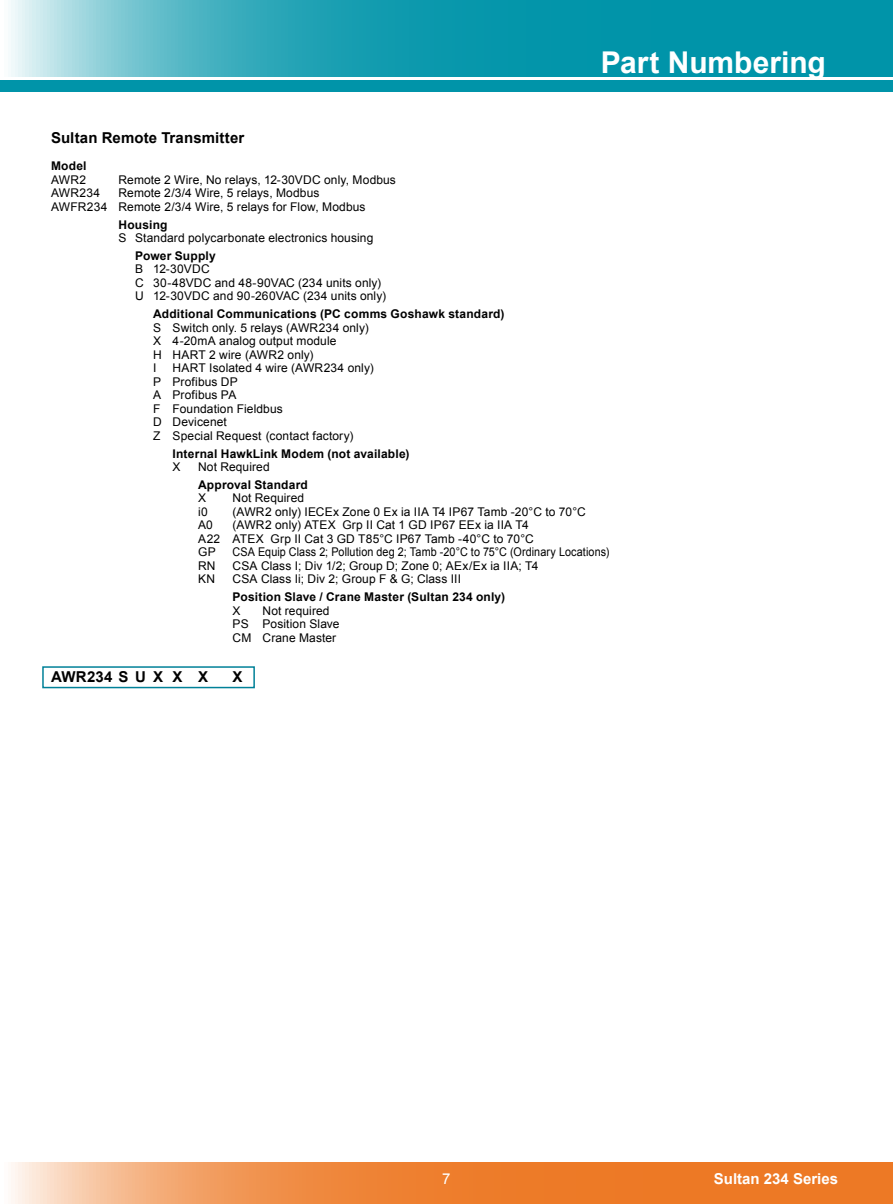
<style>
.page{position:relative;width:893px;height:1204px;background:#fff}
.page>*{position:absolute;margin:0;border:0;box-sizing:border-box;transform-origin:0 0}
.t1{font:700 30px "Arial";color:#fff}
.t2{font:700 15px "Arial";letter-spacing:.01em;color:#000}
.t3{font:700 15px "Arial";color:#fff}
.t4{font:12px/13.5px "Arial";letter-spacing:.01em;color:#000}
.t5{font:700 12px "Arial";letter-spacing:.015em;color:#000}
.t6{font:12px "Arial";letter-spacing:.01em;color:#000;scale:.9 1}
</style>
<div class="page">
<svg style="left:11px;top:1162px;width:882px;height:41px;background:#ef8f49"></svg>
<svg style="left:11px;top:0;width:882px;height:76px;background:#29a5b7"></svg>
<div style="left:0;top:80px;width:893px;height:11px;background:#0094a9"></div>
<div style="left:42px;top:666px;width:213px;height:22px;border:2px solid #008198"></div>
<h1 class="t1" style="left:601px;top:42px;width:227px">Part Numbering</h1>
<p class="t2" style="left:51px;top:128px;width:195px">Sultan Remote Transmitter</p>
<p class="t5" style="left:51px;top:158px;width:37px">Model</p>
<p class="t4" style="left:51px;top:173px;width:37px">AWR2</p>
<p class="t4" style="left:119px;top:173px;width:279px">Remote 2 Wire, No relays, 12-30VDC only, Modbus</p>
<p class="t4" style="left:51px;top:186px;width:51px">AWR234</p>
<p class="t4" style="left:51px;top:186px;width:316px;text-indent:67px">Remote 2/3/4 Wire, 5 relays, Modbus<br>AWFR234 Remote 2/3/4 Wire, 5 relays for Flow, Modbus</p>
<p class="t5" style="left:119px;top:216px;width:51px">Housing</p>
<p class="t4" style="left:119px;top:231px;width:256px">S Standard polycarbonate electronics housing</p>
<p class="t5" style="left:135px;top:248px;width:82px">Power Supply</p>
<p class="t4" style="left:135px;top:262px;width:253px">B 12-30VDC<br>C 30-48VDC and 48-90VAC (234 units only)<br>U 12-30VDC and 90-260VAC (234 units only)</p>
<p class="t5" style="left:153px;top:306px;width:353px">Additional Communications (PC comms Goshawk standard)</p>
<p class="t4" style="left:153px;top:321px;width:217px">S Switch only. 5 relays (AWR234 only)<br>X 4-20mA analog output module<br>H HART 2 wire (AWR2 only)<br>I</p>
<p class="t4" style="left:153px;top:361px;width:222px;text-indent:19px">HART Isolated 4 wire (AWR234 only)<br>P Profibus DP<br>A Profibus PA<br>F Foundation Fieldbus<br>D Devicenet<br>Z Special Request (contact factory)</p>
<p class="t5" style="left:173px;top:445px;width:238px">Internal HawkLink Modem (not available)</p>
<p class="t4" style="left:173px;top:460px;width:10px">X</p>
<p class="t4" style="left:198px;top:460px;width:73px">Not Required</p>
<p class="t5" style="left:198px;top:476px;width:111px">Approval Standard</p>
<p class="t4" style="left:198px;top:491px;width:10px">X</p>
<p class="t4" style="left:233px;top:491px;width:73px">Not Required</p>
<p class="t4" style="left:198px;top:505px;width:11px">i0</p>
<p class="t4" style="left:233px;top:505px;width:355px">(AWR2 only) IECEx Zone 0 Ex ia IIA T4 IP67 Tamb -20°C to 70°C</p>
<p class="t4" style="left:198px;top:518px;width:16px">A0</p>
<p class="t4" style="left:198px;top:518px;width:337px;text-indent:34px">(AWR2 only) ATEX Grp II Cat 1 GD IP67 EEx ia IIA T4<br>A22 ATEX Grp II Cat 3 GD T85°C IP67 Tamb -40°C to 70°C<br>GP</p>
<p class="t6" style="left:233px;top:544px;width:420px">CSA Equip Class 2; Pollution deg 2; Tamb -20°C to 75°C (Ordinary Locations)</p>
<p class="t4" style="left:198px;top:559px;width:19px">RN</p>
<p class="t4" style="left:233px;top:559px;width:307px">CSA Class I; Div 1/2; Group D; Zone 0; AEx/Ex ia IIA; T4</p>
<p class="t4" style="left:198px;top:572px;width:18px">KN</p>
<p class="t4" style="left:233px;top:572px;width:230px">CSA Class Ii; Div 2; Group F &amp; G; Class III</p>
<p class="t5" style="left:233px;top:589px;width:274px">Position Slave / Crane Master (Sultan 234 only)</p>
<p class="t4" style="left:233px;top:603px;width:10px">X</p>
<p class="t4" style="left:233px;top:603px;width:109px;text-indent:30px">Not required<br>PS Position Slave<br>CM Crane Master</p>
<p class="t2" style="left:51px;top:666px;width:159px">AWR234 S U X X X</p>
<p class="t2" style="left:233px;top:666px;width:12px">X</p>
<p class="t3" style="left:714px;top:1168px;width:126px">Sultan 234 Series</p>
</div>
